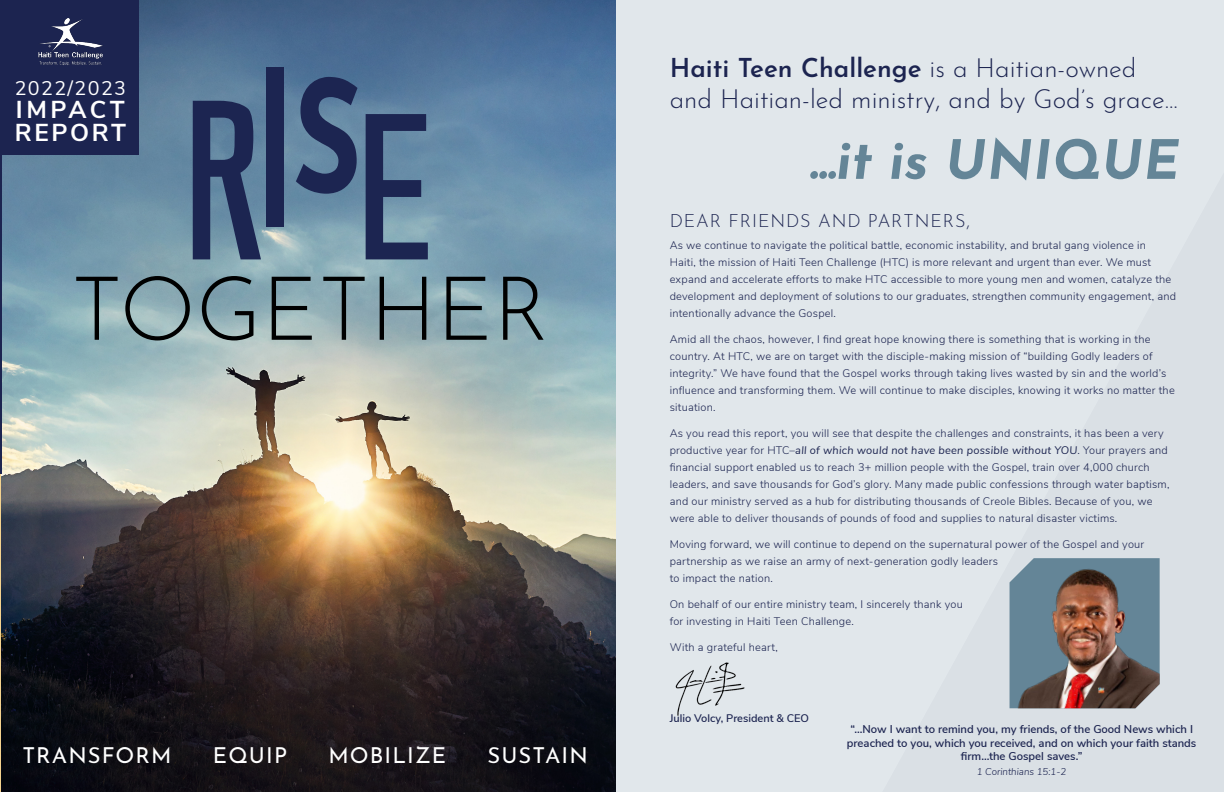
<style>
.page{position:relative;width:1224px;height:792px;background:#fff}
.page>*{position:absolute;margin:0;border:0;box-sizing:border-box;transform-origin:0 0}
.t1{font:italic 700 54px "Josefin Sans";color:#648597}
.t2{font:300 26px/31.2px "Josefin Sans";color:#1c2450}
.t3{font:700 24.4px/23px "Nunito Sans";letter-spacing:.11em;color:#fff}
.t4{font:22px "Josefin Sans";letter-spacing:.05em;color:#fff}
.t5{font:19.7px "Nunito Sans";letter-spacing:.07em;color:#fff}
.t6{font:300 18px "Josefin Sans";letter-spacing:.05em;color:#1c2450}
.t7{font:600 11.3px/13.6px "Nunito Sans";color:#1c2450;text-align:center}
.t8{font:300 11px/17px "Nunito Sans";letter-spacing:.02em;color:#1c2450}
.t9{font:600 11px "Nunito Sans";color:#1c2450}
.t10{font:italic 300 9.8px "Nunito Sans";color:#1c2450}
.s1{font-weight:600}
.s2{font-weight:400;font-style:italic}
</style>
<div class="page">
<div style="left:608px;top:0;width:616px;height:792px;background:#e1e7eb"></div>
<img style="left:675px;top:662px;width:70px;height:54px">
<img style="left:1010px;top:558px;width:150px;height:150px">
<hr style="left:0;top:462px;width:1px;height:330px;background:#f4d28e">
<img style="left:1px;top:0;width:615px;height:792px">
<hr style="left:0;top:0;width:1px;height:474px;background:#1c2450">
<div style="left:1px;top:0;width:138px;height:155px;background:#1c2450"></div>
<img style="left:38px;top:18px;width:65px;height:47px">
<svg style="left:193px;top:101px;width:68px;height:158px;background:#3a4e72"></svg>
<div style="left:267px;top:68px;width:17px;height:159px;background:#1c2551"></div>
<svg style="left:296px;top:77px;width:62px;height:117px;background:#3e5378"></svg>
<svg style="left:366px;top:114px;width:62px;height:145px;background:#455b7d"></svg>
<svg style="left:76px;top:277px;width:42px;height:63px;background:#7a969d"></svg>
<svg style="left:125px;top:276px;width:65px;height:64px;background:#789095"></svg>
<svg style="left:202px;top:276px;width:51px;height:64px;background:#6d868d"></svg>
<svg style="left:272px;top:277px;width:40px;height:63px;background:#72868a"></svg>
<svg style="left:323px;top:277px;width:42px;height:63px;background:#7b9299"></svg>
<svg style="left:380px;top:277px;width:46px;height:63px;background:#6d848b"></svg>
<svg style="left:446px;top:277px;width:41px;height:63px;background:#688086"></svg>
<svg style="left:503px;top:277px;width:41px;height:63px;background:#607982"></svg>
<p class="t5" style="left:15px;top:74px;width:113px">2022/2023</p>
<p class="t3" style="left:15px;top:96px;width:113px">IMPACT<br>REPORT</p>
<p class="t4" style="left:22px;top:737px;width:151px">TRANSFORM</p>
<p class="t4" style="left:213px;top:737px;width:76px">EQUIP</p>
<p class="t4" style="left:328px;top:737px;width:119px">MOBILIZE</p>
<p class="t4" style="left:488px;top:737px;width:102px">SUSTAIN</p>
<p class="t2" style="left:670px;top:50px;width:509px"><span class="s1">Haiti Teen Challenge</span> is a Haitian-owned and Haitian-led ministry, and by God’s grace...</p>
<p class="t1" style="left:809px;top:114px;width:372px">...it is UNIQUE</p>
<p class="t6" style="left:670px;top:206px;width:302px">DEAR FRIENDS AND PARTNERS,</p>
<p class="t8" style="left:670px;top:236px;width:508px">As we continue to navigate the political battle, economic instability, and brutal gang violence in<br>Haiti, the mission of Haiti Teen Challenge (HTC) is more relevant and urgent than ever. We must expand and accelerate efforts to make HTC accessible to more young men and women, catalyze the development and deployment of solutions to our graduates, strengthen community engagement, and intentionally advance the Gospel.</p>
<p class="t8" style="left:670px;top:330px;width:507px">Amid all the chaos, however, I find great hope knowing there is something that is working in the country. At HTC, we are on target with the disciple-making mission of “building Godly leaders of integrity.” We have found that the Gospel works through taking lives wasted by sin and the world’s influence and transforming them. We will continue to make disciples, knowing it works no matter the situation.</p>
<p class="t8" style="left:670px;top:424px;width:501px">As you read this report, you will see that despite the challenges and constraints, it has been a very productive year for HTC–<span class="s2">all of which would not have been possible without YOU</span>. Your prayers and financial support enabled us to reach 3+ million people with the Gospel, train over 4,000 church leaders, and save thousands for God’s glory. Many made public confessions through water baptism, and our ministry served as a hub for distributing thousands of Creole Bibles. Because of you, we were able to deliver thousands of pounds of food and supplies to natural disaster victims.</p>
<p class="t8" style="left:670px;top:535px;width:476px">Moving forward, we will continue to depend on the supernatural power of the Gospel and your partnership as we raise an army of next-generation godly leaders<br>to impact the nation.</p>
<p class="t8" style="left:670px;top:595px;width:295px">On behalf of our entire ministry team, I sincerely thank you for investing in Haiti Teen Challenge.</p>
<p class="t8" style="left:670px;top:638px;width:110px">With a grateful heart,</p>
<p class="t9" style="left:670px;top:710px;width:141px">Julio Volcy, President &amp; CEO</p>
<p class="t7" style="left:847px;top:722px;width:351px">“…Now I want to remind you, my friends, of the Good News which I preached to you, which you received, and on which your faith stands firm…the Gospel saves.”</p>
<p class="t10" style="left:977px;top:765px;width:91px">1 Corinthians 15:1-2</p>
</div>
